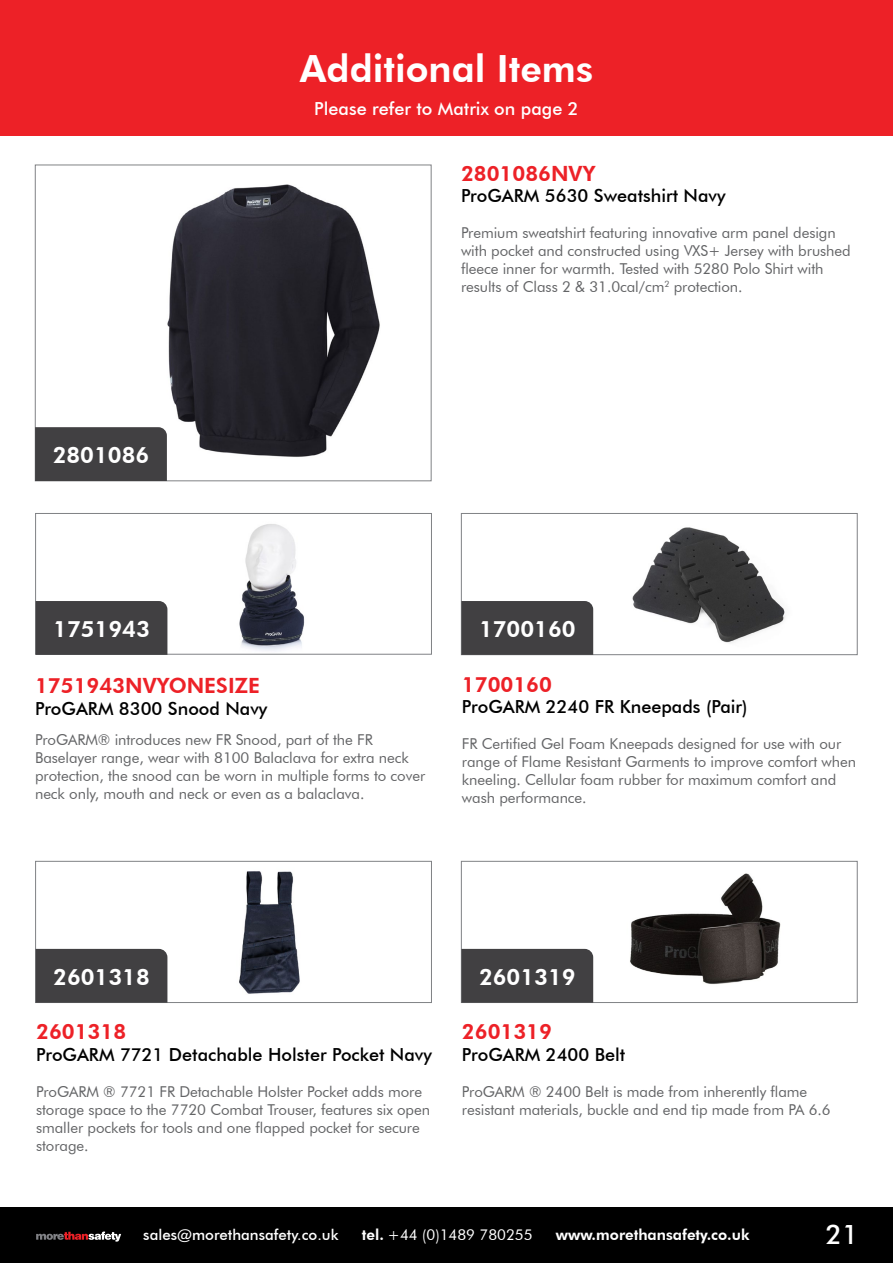
<style>
.page{position:relative;width:893px;height:1263px;background:#fff}
.page>*{position:absolute;margin:0;border:0;box-sizing:border-box;transform-origin:0 0}
.t1{font:800 37.5px "Futura BT";color:#fff}
.t2{font:500 27px "Futura BT";color:#fff}
.t3{font:800 22.5px "Futura BT";color:#fff}
.t4{font:800 21px "Futura BT";color:#ed2127}
.t5{font:500 18px "Futura BT";color:#000}
.t6{font:500 18px "Futura BT";color:#fff}
.t7{font:15px/18px "Futura BT";letter-spacing:-.005em;color:#636466}
.t8{font:500 15px "Futura BT";color:#fff}
.t9{font:800 15px "Futura BT";color:#fff}
.t10{font:15px "Futura BT";color:#fff}
.s1{font-weight:800}
</style>
<div class="page">
<div style="left:0;top:1207px;width:893px;height:56px;background:#000"></div>
<div style="left:0;top:0;width:893px;height:136px;background:#ed2127"></div>
<svg style="left:36px;top:1231px;width:85px;height:10px"></svg>
<img style="left:632px;top:527px;width:154px;height:116px">
<div style="left:461px;top:513px;width:396px;height:142px;border:1px solid #808285"></div>
<div style="left:461px;top:601px;width:132px;height:54px;background:#414042"></div>
<img style="left:239px;top:871px;width:61px;height:123px">
<div style="left:35px;top:861px;width:397px;height:142px;border:1px solid #808285"></div>
<div style="left:36px;top:949px;width:131px;height:54px;background:#414042"></div>
<img style="left:630px;top:873px;width:151px;height:112px">
<div style="left:461px;top:861px;width:396px;height:142px;border:1px solid #808285"></div>
<div style="left:461px;top:949px;width:132px;height:54px;background:#414042"></div>
<img style="left:167px;top:184px;width:213px;height:273px">
<div style="left:35px;top:427px;width:132px;height:54px;background:#414042"></div>
<img style="left:239px;top:524px;width:66px;height:127px">
<div style="left:35px;top:513px;width:397px;height:141px;border:1px solid #808285"></div>
<div style="left:36px;top:601px;width:131px;height:54px;background:#414042"></div>
<h1 class="t1" style="left:300px;top:45px;width:295px">Additional Items</h1>
<p class="t6" style="left:314px;top:97px;width:266px">Please refer to Matrix on page 2</p>
<h3 class="t3" style="left:53px;top:441px;width:98px">2801086</h3>
<h3 class="t4" style="left:461px;top:160px;width:136px">2801086NVY</h3>
<p class="t5" style="left:461px;top:185px;width:266px">ProGARM 5630 Sweatshirt Navy</p>
<p class="t7" style="left:461px;top:224px;width:391px">Premium sweatshirt featuring innovative arm panel design with pocket and constructed using VXS+ Jersey with brushed fleece inner for warmth. Tested with 5280 Polo Shirt with results of Class 2 &amp; 31.0cal/cm<sup>2</sup> protection.</p>
<h3 class="t3" style="left:53px;top:615px;width:98px">1751943</h3>
<h3 class="t4" style="left:35px;top:673px;width:226px">1751943NVYONESIZE</h3>
<p class="t5" style="left:35px;top:697px;width:234px">ProGARM 8300 Snood Navy</p>
<p class="t7" style="left:35px;top:730px;width:392px">ProGARM® introduces new FR Snood, part of the FR Baselayer range, wear with 8100 Balaclava for extra neck protection, the snood can be worn in multiple forms to cover neck only, mouth and neck or even as a balaclava.</p>
<h3 class="t3" style="left:479px;top:615px;width:98px">1700160</h3>
<h3 class="t4" style="left:462px;top:671px;width:92px">1700160</h3>
<p class="t5" style="left:462px;top:696px;width:287px">ProGARM 2240 FR Kneepads (Pair)</p>
<p class="t7" style="left:462px;top:735px;width:396px">FR Certified Gel Foam Kneepads designed for use with our range of Flame Resistant Garments to improve comfort when kneeling. Cellular foam rubber for maximum comfort and wash performance.</p>
<h3 class="t3" style="left:53px;top:963px;width:98px">2601318</h3>
<h3 class="t4" style="left:36px;top:1019px;width:92px">2601318</h3>
<p class="t5" style="left:36px;top:1044px;width:397px">ProGARM 7721 Detachable Holster Pocket Navy</p>
<p class="t7" style="left:36px;top:1082px;width:395px">ProGARM ® 7721 FR Detachable Holster Pocket adds more storage space to the 7720 Combat Trouser, features six open smaller pockets for tools and one flapped pocket for secure storage.</p>
<h3 class="t3" style="left:479px;top:963px;width:98px">2601319</h3>
<h3 class="t4" style="left:462px;top:1019px;width:92px">2601319</h3>
<p class="t5" style="left:462px;top:1044px;width:165px">ProGARM 2400 Belt</p>
<p class="t7" style="left:462px;top:1082px;width:370px">ProGARM ® 2400 Belt is made from inherently flame resistant materials, buckle and end tip made from PA 6.6</p>
<p class="t8" style="left:143px;top:1226px;width:197px">sales@morethansafety.co.uk</p>
<p class="t10" style="left:362px;top:1226px;width:172px"><span class="s1">tel.</span> +44 (0)1489 780255</p>
<p class="t9" style="left:556px;top:1226px;width:195px">www.morethansafety.co.uk</p>
<h2 class="t2" style="left:826px;top:1218px;width:34px">21</h2>
</div>
